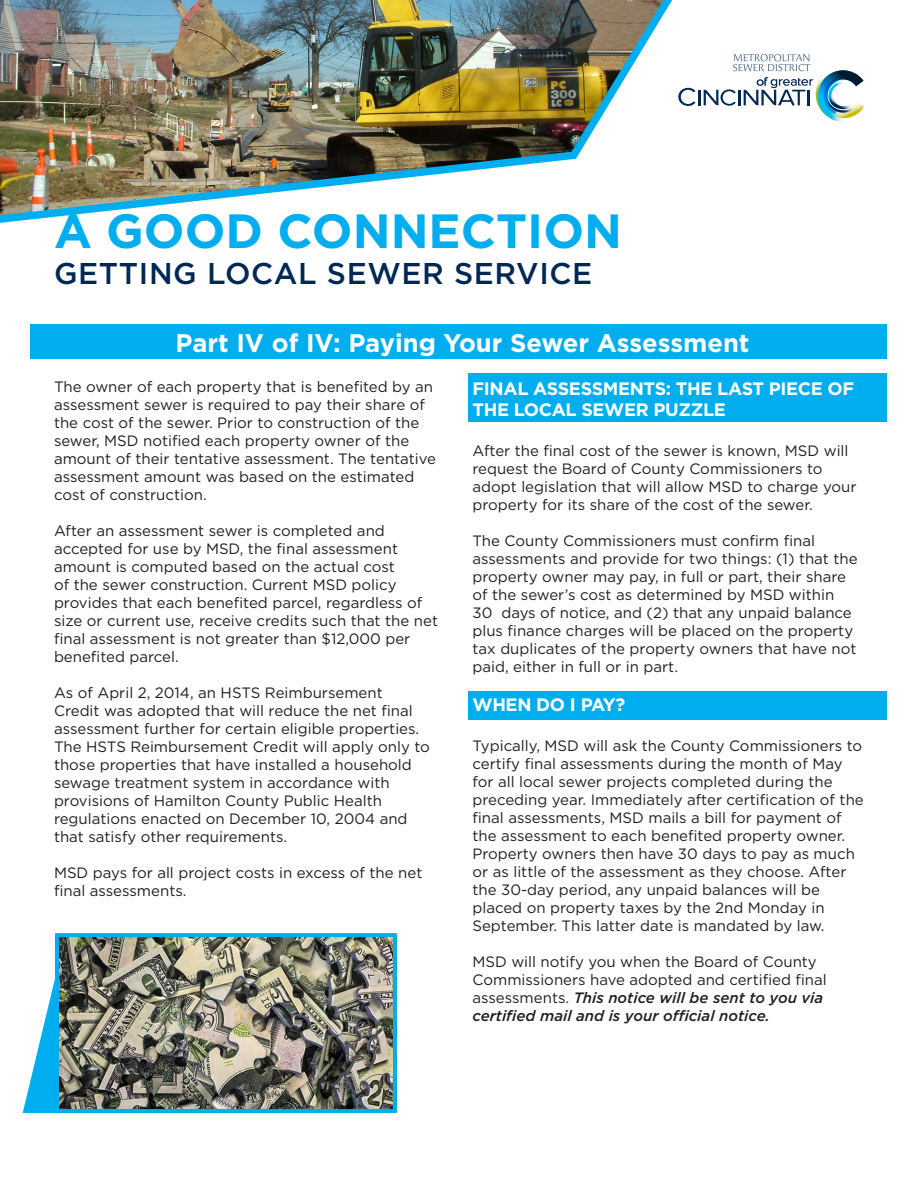
<style>
.page{position:relative;width:918px;height:1188px;background:#fff}
.page>*{position:absolute;margin:0;border:0;box-sizing:border-box;transform-origin:0 0}
.t1{font:700 48px "Gotham";color:#00aeef}
.t2{font:500 30px "Gotham";letter-spacing:.02em;color:#002855}
.t3{font:700 25.5px "Gotham";color:#fff}
.t4{font:700 18px/21.6px "Gotham";letter-spacing:-.02em;color:#fff}
.t5{font:15px/18px "Gotham";color:#231f20}
.s1{font-weight:500;font-style:italic}
</style>
<div class="page">
<svg style="left:23px;top:979px;width:32px;height:134px"></svg>
<div style="left:469px;top:374px;width:418px;height:48px;background:#00aeef"></div>
<div style="left:469px;top:691px;width:418px;height:29px;background:#00aeef"></div>
<div style="left:30px;top:324px;width:857px;height:35px;background:#00aeef"></div>
<svg style="left:685px;top:54px;width:179px;height:68px"></svg>
<img style="left:0;top:0;width:685px;height:223px">
<img style="left:60px;top:938px;width:332px;height:170px">
<div style="left:55px;top:933px;width:342px;height:180px;border:4px solid #00aeef"></div>
<p class="t1" style="left:54px;top:199px;width:570px">A GOOD CONNECTION</p>
<p class="t2" style="left:54px;top:254px;width:540px">GETTING LOCAL SEWER SERVICE</p>
<p class="t3" style="left:176px;top:326px;width:575px">Part IV of IV: Paying Your Sewer Assessment</p>
<p class="t5" style="left:54px;top:378px;width:384px">The owner of each property that is benefited by an assessment sewer is required to pay their share of the cost of the sewer. Prior to construction of the sewer, MSD notified each property owner of the amount of their tentative assessment. The tentative assessment amount was based on the estimated cost of construction.</p>
<p class="t5" style="left:54px;top:522px;width:386px">After an assessment sewer is completed and accepted for use by MSD, the final assessment amount is computed based on the actual cost<br>of the sewer construction. Current MSD policy provides that each benefited parcel, regardless of size or current use, receive credits such that the net final assessment is not greater than $12,000 per benefited parcel.</p>
<p class="t5" style="left:54px;top:684px;width:377px">As of April 2, 2014, an HSTS Reimbursement Credit was adopted that will reduce the net final assessment further for certain eligible properties.<br>The HSTS Reimbursement Credit will apply only to those properties that have installed a household sewage treatment system in accordance with provisions of Hamilton County Public Health regulations enacted on December 10, 2004 and that satisfy other requirements.</p>
<p class="t5" style="left:54px;top:864px;width:370px">MSD pays for all project costs in excess of the net final assessments.</p>
<p class="t4" style="left:472px;top:377px;width:383px">FINAL ASSESSMENTS: THE LAST PIECE OF<br>THE LOCAL SEWER PUZZLE</p>
<p class="t5" style="left:472px;top:441px;width:385px">After the final cost of the sewer is known, MSD will request the Board of County Commissioners to adopt legislation that will allow MSD to charge your property for its share of the cost of the sewer.</p>
<p class="t5" style="left:472px;top:531px;width:387px">The County Commissioners must confirm final assessments and provide for two things: (1) that the property owner may pay, in full or part, their share of the sewer’s cost as determined by MSD within 30 days of notice, and (2) that any unpaid balance plus finance charges will be placed on the property tax duplicates of the property owners that have not paid, either in full or in part.</p>
<p class="t4" style="left:472px;top:694px;width:154px">WHEN DO I PAY?</p>
<p class="t5" style="left:472px;top:736px;width:393px">Typically, MSD will ask the County Commissioners to certify final assessments during the month of May for all local sewer projects completed during the preceding year. Immediately after certification of the final assessments, MSD mails a bill for payment of the assessment to each benefited property owner.<br>Property owners then have 30 days to pay as much or as little of the assessment as they choose. After the 30-day period, any unpaid balances will be placed on property taxes by the 2nd Monday in September. This latter date is mandated by law.</p>
<p class="t5" style="left:472px;top:952px;width:356px">MSD will notify you when the Board of County Commissioners have adopted and certified final assessments. <span class="s1">This notice will be sent to you via certified mail and is your official notice.</span></p>
</div>
